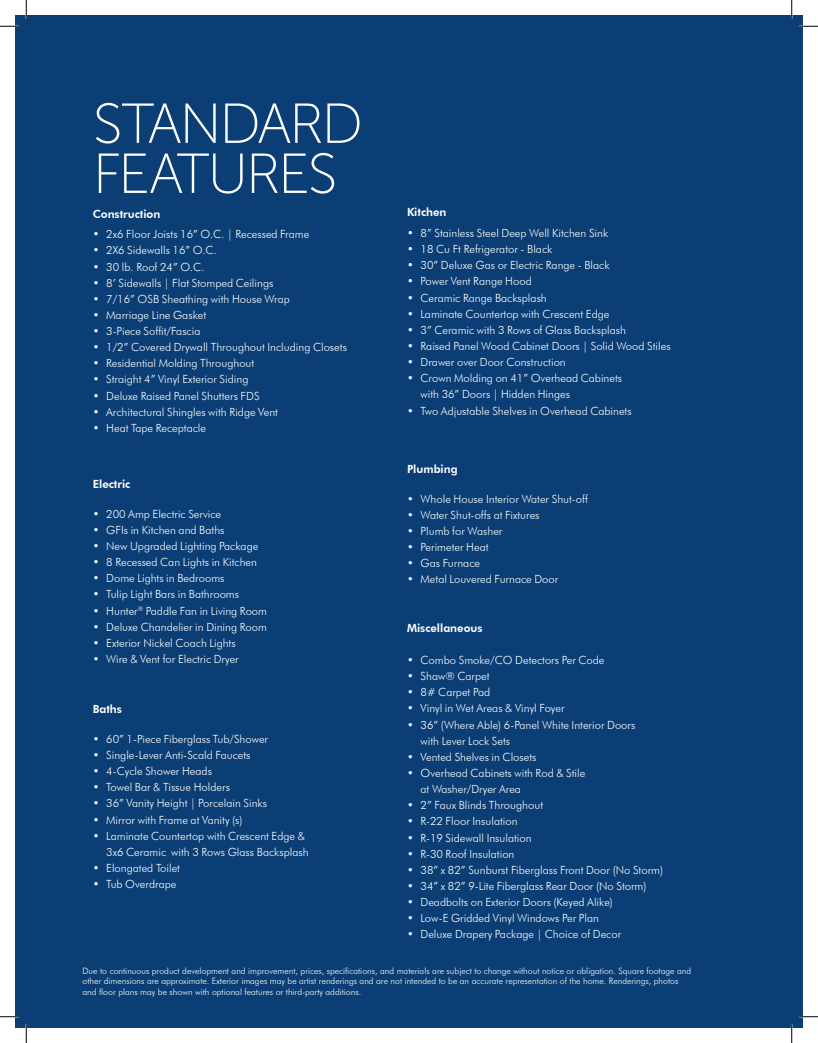
<style>
.page{position:relative;width:818px;height:1043px;background:#fff}
.page>*{position:absolute;margin:0;border:0;box-sizing:border-box;transform-origin:0 0}
._1A_Heading{font:56.25px/50px "Museo Sans 100";letter-spacing:-.045em;color:#fff}
._1E_Bullets{font:300 11.25px "Futura BT";color:#fff}
._1D_Subhead_Bullets{font:800 11.25px "Futura BT";color:#fff}
._1E_Bullets-2{font:800 11.25px "Futura BT";color:#fff}
.t1{font:300 8.75px/10.5px "Futura BT";color:#fff}
</style>
<div class="page">
<div style="left:15px;top:15px;width:787px;height:1013px;background:#0b3e75"></div>
<svg style="left:0;top:25px;width:19px;height:2px"></svg>
<svg style="left:799px;top:25px;width:19px;height:2px"></svg>
<svg style="left:0;top:1015px;width:19px;height:2px"></svg>
<svg style="left:799px;top:1015px;width:19px;height:2px"></svg>
<svg style="left:25px;top:0;width:2px;height:19px"></svg>
<svg style="left:25px;top:1024px;width:2px;height:18px"></svg>
<svg style="left:790px;top:0;width:2px;height:19px"></svg>
<svg style="left:790px;top:1024px;width:2px;height:18px"></svg>
<p class="_1A_Heading" style="left:93px;top:99px;width:272px">STANDARD<br>FEATURES</p>
<p class="_1D_Subhead_Bullets" style="left:93px;top:207px;width:69px">Construction</p>
<p class="_1E_Bullets" style="left:93px;top:227px;width:218px">• 2x6 Floor Joists 16” O.C. | Recessed Frame</p>
<p class="_1E_Bullets" style="left:93px;top:243px;width:126px">• 2X6 Sidewalls 16” O.C.</p>
<p class="_1E_Bullets" style="left:93px;top:260px;width:113px">• 30 lb. Roof 24” O.C.</p>
<p class="_1E_Bullets" style="left:93px;top:276px;width:182px">• 8’ Sidewalls | Flat Stomped Ceilings</p>
<p class="_1E_Bullets" style="left:93px;top:292px;width:199px">• 7/16” OSB Sheathing with House Wrap</p>
<p class="_1E_Bullets" style="left:93px;top:308px;width:115px">• Marriage Line Gasket</p>
<p class="_1E_Bullets" style="left:93px;top:324px;width:109px">• 3-Piece Soffit/Fascia</p>
<p class="_1E_Bullets" style="left:93px;top:340px;width:256px">• 1/2” Covered Drywall Throughout Including Closets</p>
<p class="_1E_Bullets" style="left:93px;top:356px;width:163px">• Residential Molding Throughout</p>
<p class="_1E_Bullets" style="left:93px;top:372px;width:157px">• Straight 4” Vinyl Exterior Siding</p>
<p class="_1E_Bullets" style="left:93px;top:389px;width:168px">• Deluxe Raised Panel Shutters FDS</p>
<p class="_1E_Bullets" style="left:93px;top:405px;width:187px">• Architectural Shingles with Ridge Vent</p>
<p class="_1E_Bullets" style="left:93px;top:421px;width:115px">• Heat Tape Receptacle</p>
<p class="_1E_Bullets-2" style="left:407px;top:206px;width:41px">Kitchen</p>
<p class="_1E_Bullets" style="left:407px;top:226px;width:203px">• 8” Stainless Steel Deep Well Kitchen Sink</p>
<p class="_1E_Bullets" style="left:407px;top:242px;width:147px">• 18 Cu Ft Refrigerator - Black</p>
<p class="_1E_Bullets" style="left:407px;top:258px;width:204px">• 30” Deluxe Gas or Electric Range - Black</p>
<p class="_1E_Bullets" style="left:407px;top:275px;width:126px">• Power Vent Range Hood</p>
<p class="_1E_Bullets" style="left:407px;top:291px;width:141px">• Ceramic Range Backsplash</p>
<p class="_1E_Bullets" style="left:407px;top:307px;width:204px">• Laminate Countertop with Crescent Edge</p>
<p class="_1E_Bullets" style="left:407px;top:323px;width:220px">• 3” Ceramic with 3 Rows of Glass Backsplash</p>
<p class="_1E_Bullets" style="left:407px;top:339px;width:265px">• Raised Panel Wood Cabinet Doors | Solid Wood Stiles</p>
<p class="_1E_Bullets" style="left:407px;top:355px;width:160px">• Drawer over Door Construction</p>
<p class="_1E_Bullets" style="left:407px;top:371px;width:217px">• Crown Molding on 41” Overhead Cabinets</p>
<p class="_1E_Bullets" style="left:420px;top:387px;width:151px">with 36” Doors | Hidden Hinges</p>
<p class="_1E_Bullets" style="left:407px;top:404px;width:226px">• Two Adjustable Shelves in Overhead Cabinets</p>
<p class="_1D_Subhead_Bullets" style="left:407px;top:462px;width:52px">Plumbing</p>
<p class="_1E_Bullets" style="left:407px;top:492px;width:182px">• Whole House Interior Water Shut-off</p>
<p class="_1E_Bullets" style="left:407px;top:508px;width:134px">• Water Shut-offs at Fixtures</p>
<p class="_1E_Bullets" style="left:407px;top:524px;width:97px">• Plumb for Washer</p>
<p class="_1E_Bullets" style="left:407px;top:540px;width:83px">• Perimeter Heat</p>
<p class="_1E_Bullets" style="left:407px;top:556px;width:75px">• Gas Furnace</p>
<p class="_1E_Bullets" style="left:407px;top:572px;width:153px">• Metal Louvered Furnace Door</p>
<p class="_1E_Bullets-2" style="left:407px;top:621px;width:77px">Miscellaneous</p>
<p class="_1E_Bullets" style="left:407px;top:653px;width:199px">• Combo Smoke/CO Detectors Per Code</p>
<p class="_1E_Bullets" style="left:407px;top:669px;width:84px">• Shaw® Carpet</p>
<p class="_1E_Bullets" style="left:407px;top:685px;width:85px">• 8# Carpet Pad</p>
<p class="_1E_Bullets" style="left:407px;top:701px;width:159px">• Vinyl in Wet Areas &amp; Vinyl Foyer</p>
<p class="_1E_Bullets" style="left:407px;top:717px;width:230px">• 36” (Where Able) 6-Panel White Interior Doors</p>
<p class="_1E_Bullets" style="left:420px;top:734px;width:91px">with Lever Lock Sets</p>
<p class="_1E_Bullets" style="left:407px;top:750px;width:131px">• Vented Shelves in Closets</p>
<p class="_1E_Bullets" style="left:407px;top:766px;width:180px">• Overhead Cabinets with Rod &amp; Stile</p>
<p class="_1E_Bullets" style="left:420px;top:782px;width:102px">at Washer/Dryer Area</p>
<p class="_1E_Bullets" style="left:407px;top:798px;width:138px">• 2” Faux Blinds Throughout</p>
<p class="_1E_Bullets" style="left:407px;top:814px;width:112px">• R-22 Floor Insulation</p>
<p class="_1E_Bullets" style="left:407px;top:830px;width:126px">• R-19 Sidewall Insulation</p>
<p class="_1E_Bullets" style="left:407px;top:846px;width:109px">• R-30 Roof Insulation</p>
<p class="_1E_Bullets" style="left:407px;top:863px;width:257px">• 38” x 82” Sunburst Fiberglass Front Door (No Storm)</p>
<p class="_1E_Bullets" style="left:407px;top:879px;width:241px">• 34” x 82” 9-Lite Fiberglass Rear Door (No Storm)</p>
<p class="_1E_Bullets" style="left:407px;top:895px;width:207px">• Deadbolts on Exterior Doors (Keyed Alike)</p>
<p class="_1E_Bullets" style="left:407px;top:911px;width:193px">• Low-E Gridded Vinyl Windows Per Plan</p>
<p class="_1E_Bullets" style="left:407px;top:927px;width:216px">• Deluxe Drapery Package | Choice of Decor</p>
<p class="t1" style="left:82px;top:965px;width:610px">Due to continuous product development and improvement, prices, specifications, and materials are subject to change without notice or obligation. Square footage and other dimensions are approximate. Exterior images may be artist renderings and are not intended to be an accurate representation of the home. Renderings, photos and floor plans may be shown with optional features or third-party additions.</p>
<p class="_1D_Subhead_Bullets" style="left:93px;top:477px;width:39px">Electric</p>
<p class="_1E_Bullets" style="left:93px;top:507px;width:130px">• 200 Amp Electric Service</p>
<p class="_1E_Bullets" style="left:93px;top:523px;width:133px">• GFIs in Kitchen and Baths</p>
<p class="_1E_Bullets" style="left:93px;top:539px;width:167px">• New Upgraded Lighting Package</p>
<p class="_1E_Bullets" style="left:93px;top:555px;width:166px">• 8 Recessed Can Lights in Kitchen</p>
<p class="_1E_Bullets" style="left:93px;top:571px;width:133px">• Dome Lights in Bedrooms</p>
<p class="_1E_Bullets" style="left:93px;top:587px;width:148px">• Tulip Light Bars in Bathrooms</p>
<p class="_1E_Bullets" style="left:93px;top:603px;width:176px">• Hunter<sup>®</sup> Paddle Fan in Living Room</p>
<p class="_1E_Bullets" style="left:93px;top:620px;width:176px">• Deluxe Chandelier in Dining Room</p>
<p class="_1E_Bullets" style="left:93px;top:636px;width:144px">• Exterior Nickel Coach Lights</p>
<p class="_1E_Bullets" style="left:93px;top:652px;width:148px">• Wire &amp; Vent for Electric Dryer</p>
<p class="_1D_Subhead_Bullets" style="left:93px;top:702px;width:31px">Baths</p>
<p class="_1E_Bullets" style="left:93px;top:732px;width:177px">• 60” 1-Piece Fiberglass Tub/Shower</p>
<p class="_1E_Bullets" style="left:93px;top:748px;width:159px">• Single-Lever Anti-Scald Faucets</p>
<p class="_1E_Bullets" style="left:93px;top:764px;width:121px">• 4-Cycle Shower Heads</p>
<p class="_1E_Bullets" style="left:93px;top:780px;width:139px">• Towel Bar &amp; Tissue Holders</p>
<p class="_1E_Bullets" style="left:93px;top:796px;width:176px">• 36” Vanity Height | Porcelain Sinks</p>
<p class="_1E_Bullets" style="left:93px;top:812px;width:151px">• Mirror with Frame at Vanity (s)</p>
<p class="_1E_Bullets" style="left:93px;top:828px;width:214px">• Laminate Countertop with Crescent Edge &amp;</p>
<p class="_1E_Bullets" style="left:106px;top:845px;width:204px">3x6 Ceramic with 3 Rows Glass Backsplash</p>
<p class="_1E_Bullets" style="left:93px;top:861px;width:89px">• Elongated Toilet</p>
<p class="_1E_Bullets" style="left:93px;top:877px;width:85px">• Tub Overdrape</p>
</div>
